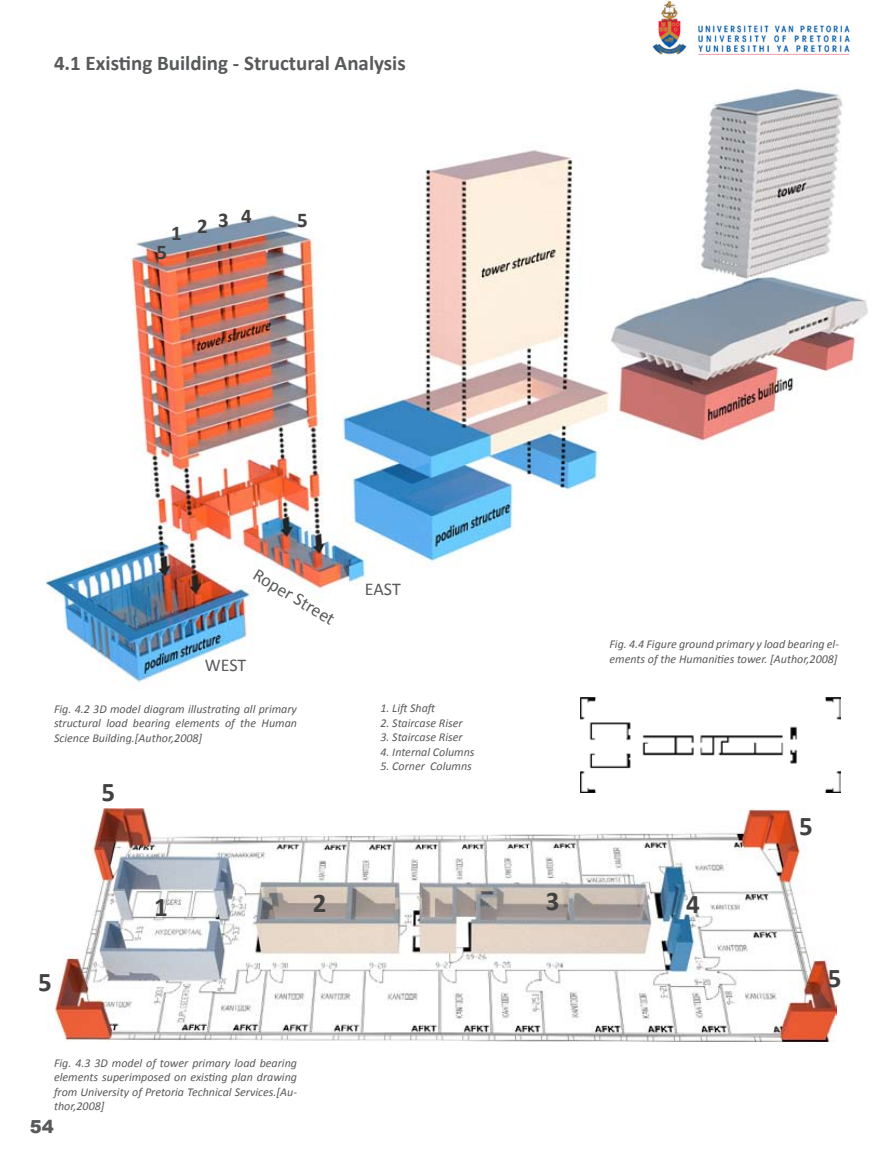
<style>
.page{position:relative;width:893px;height:1170px;background:#fff}
.page>*{position:absolute;margin:0;border:0;box-sizing:border-box;transform-origin:0 0}
.t1{font:700 27px "Calibri";color:#414142}
.t2{font:700 21px "Calibri";color:#58595b}
.t3{font:700 21px "Calibri";color:#414142}
.t4{font:18px "Calibri";letter-spacing:-.005em;color:#58595b}
.t5{font:900 18px "Arial";color:#58595b}
.t6{font:italic 12px/14.4px "Calibri";color:#58595b;text-align:justify}
</style>
<div class="page">
<img style="left:46px;top:88px;width:822px;height:616px">
<img style="left:55px;top:808px;width:782px;height:233px">
<img style="left:580px;top:697px;width:260px;height:95px">
<img style="left:653px;top:1px;width:198px;height:54px">
<h2 class="t2" style="left:54px;top:50px;width:353px">4.1 Existing Building - Structural Analysis</h2>
<h2 class="t3" style="left:171px;top:213px;width:59px">1 23</h2>
<h2 class="t3" style="left:156px;top:239px;width:12px">5</h2>
<h2 class="t3" style="left:241px;top:203px;width:12px">4</h2>
<h2 class="t3" style="left:297px;top:207px;width:12px">5</h2>
<h3 class="t4" style="left:261px;top:563px;width:93px;rotate:31deg">Roper Street</h3>
<h3 class="t4" style="left:205px;top:653px;width:43px">WEST</h3>
<p class="t6" style="left:54px;top:701px;width:245px">Fig. 4.2 3D model diagram illustrating all primary structural load bearing elements of the Human Science Building.[Author,2008]</p>
<h1 class="t1" style="left:102px;top:775px;width:15px">5</h1>
<h3 class="t4" style="left:365px;top:578px;width:37px">EAST</h3>
<p class="t6" style="left:380px;top:700px;width:58px">1. Lift Shaft</p>
<p class="t6" style="left:380px;top:715px;width:84px">2. Staircase Riser</p>
<p class="t6" style="left:380px;top:729px;width:84px">3. Staircase Riser</p>
<p class="t6" style="left:380px;top:743px;width:96px">4. Internal Columns</p>
<p class="t6" style="left:380px;top:758px;width:93px">5. Corner Columns</p>
<p class="t6" style="left:609px;top:636px;width:231px">Fig. 4.4 Figure ground primary y load bearing el&shy;ements of the Humanities tower. [Author,2008]</p>
<h1 class="t1" style="left:799px;top:809px;width:15px">5</h1>
<h1 class="t1" style="left:154px;top:889px;width:15px">1</h1>
<h1 class="t1" style="left:546px;top:884px;width:15px">3</h1>
<h1 class="t1" style="left:313px;top:886px;width:15px">2</h1>
<h1 class="t1" style="left:686px;top:887px;width:15px">4</h1>
<h1 class="t1" style="left:38px;top:964px;width:15px">5</h1>
<h1 class="t1" style="left:828px;top:960px;width:15px">5</h1>
<p class="t6" style="left:54px;top:1055px;width:245px">Fig. 4.3 3D model of tower primary load bearing elements superimposed on existing plan drawing from University of Pretoria Technical Services.[Au&shy;thor,2008]</p>
<h3 class="t5" style="left:30px;top:1112px;width:26px">54</h3>
</div>
